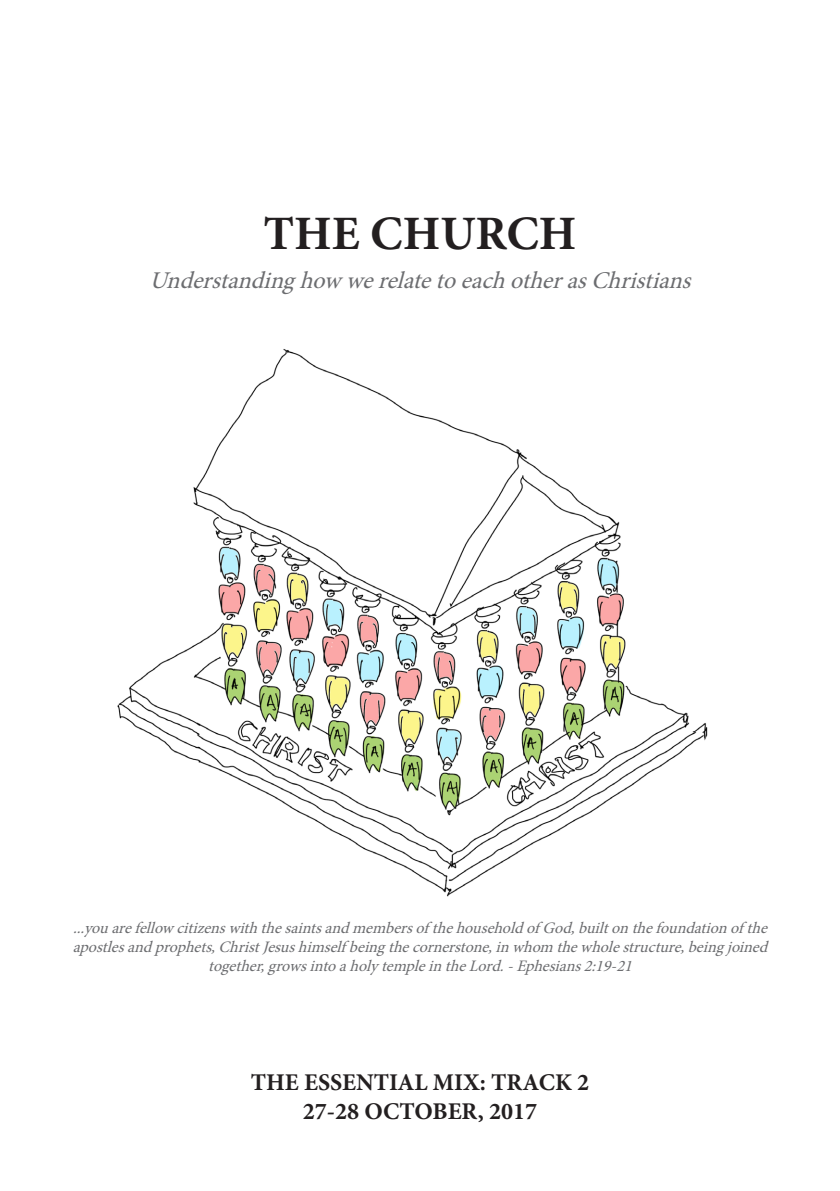
<style>
.page{position:relative;width:840px;height:1191px;background:#fff}
.page>*{position:absolute;margin:0;border:0;box-sizing:border-box;transform-origin:0 0}
.t1{font:700 48px "Minion Pro";color:#231f20}
.t2{font:italic 24px "Minion Pro";color:#6c6d70}
.t3{font:700 24px "Minion Pro";color:#231f20}
.t4{font:italic 16px/19.2px "Minion Pro";color:#6c6d70;text-align:center}
</style>
<div class="page">
<img style="left:117px;top:349px;width:591px;height:548px">
<p class="t1" style="left:263px;top:200px;width:314px">THE CHURCH</p>
<p class="t2" style="left:149px;top:264px;width:550px">Understandinghow werelatetoeachotherasChristians</p>
<p class="t4" style="left:73px;top:918px;width:701px">...youarefellow citizenswiththesaintsandmembersof thehouseholdof God,builtonthefoundationof the apostlesandprophets,ChristJesushimself beingthecornerstone,inwhom thewholestructure,beingjoined together,growsintoaholytempleintheLord.-Ephesians2:19-21</p>
<p class="t3" style="left:250px;top:1065px;width:340px">THE ESSENTIAL MIX: TRACK 2</p>
<p class="t3" style="left:303px;top:1094px;width:235px">27-28 OCTOBER, 2017</p>
</div>
